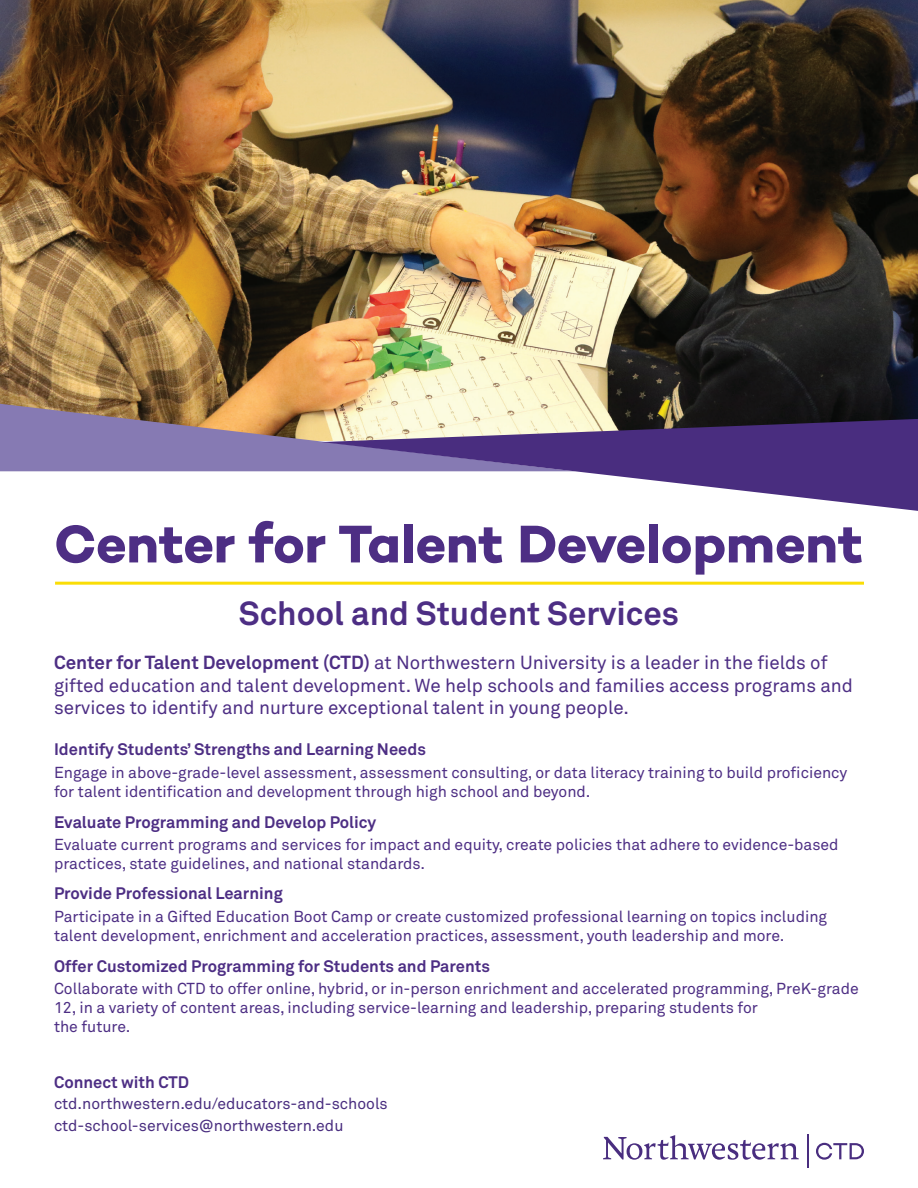
<style>
.page{position:relative;width:918px;height:1188px;background:#fff}
.page>*{position:absolute;margin:0;border:0;box-sizing:border-box;transform-origin:0 0}
.t1{font:700 54px "Campton";letter-spacing:-.01em;color:#4d2e84}
.t2{font:700 33px "Akkurat Pro";color:#4d2e84}
.t3{font:18.75px/22.5px "Akkurat Pro";color:#4d2e84}
.t4{font:700 16.5px "Akkurat Pro";color:#4d2e84}
.t5{font:15.75px/18.9px "Akkurat Pro";color:#4d2e84}
.t6{font:15.75px "Akkurat Pro";color:#492d7f}
.s1{font-weight:700}
</style>
<div class="page">
<img style="left:0;top:0;width:918px;height:419px">
<svg style="left:0;top:404px;width:575px;height:67px"></svg>
<svg style="left:322px;top:419px;width:596px;height:92px;fill:#492d7f"></svg>
<svg style="left:603px;top:1135px;width:196px;height:25px"></svg>
<hr style="left:807px;top:1134px;width:1px;height:34px;background:#492d7f">
<svg style="left:816px;top:1143px;width:48px;height:17px"></svg>
<hr style="left:55px;top:582px;width:809px;height:3px;background:#fadd06">
<h1 class="t1" style="left:54px;top:510px;width:811px">Center for Talent Development</h1>
<h2 class="t2" style="left:239px;top:593px;width:442px">School and Student Services</h2>
<p class="t3" style="left:54px;top:652px;width:801px"><span class="s1">Center for Talent Development (CTD)</span> at Northwestern University is a leader in the fields of gifted education and talent development. We help schools and families access programs and services to identify and nurture exceptional talent in young people.</p>
<p class="t4" style="left:54px;top:739px;width:373px">Identify Students’ Strengths and Learning Needs</p>
<p class="t5" style="left:54px;top:763px;width:795px">Engage in above-grade-level assessment, assessment consulting, or data literacy training to build proficiency for talent identification and development through high school and beyond.</p>
<p class="t4" style="left:54px;top:812px;width:324px">Evaluate Programming and Develop Policy</p>
<p class="t5" style="left:54px;top:836px;width:786px">Evaluate current programs and services for impact and equity, create policies that adhere to evidence-based practices, state guidelines, and national standards.</p>
<p class="t4" style="left:54px;top:883px;width:230px">Provide Professional Learning</p>
<p class="t5" style="left:54px;top:907px;width:775px">Participate in a Gifted Education Boot Camp or create customized professional learning on topics including talent development, enrichment and acceleration practices, assessment, youth leadership and more.</p>
<p class="t4" style="left:54px;top:956px;width:437px">Offer Customized Programming for Students and Parents</p>
<p class="t5" style="left:54px;top:979px;width:806px">Collaborate with CTD to offer online, hybrid, or in-person enrichment and accelerated programming, PreK-grade<br>12, in a variety of content areas, including service-learning and leadership, preparing students for<br>the future.</p>
<p class="t4" style="left:54px;top:1072px;width:137px">Connect with CTD</p>
<p class="t6" style="left:54px;top:1116px;width:291px">ctd-school-services@northwestern.edu</p>
<p class="t6" style="left:54px;top:1095px;width:335px">ctd.northwestern.edu/educators-and-schools</p>
</div>
